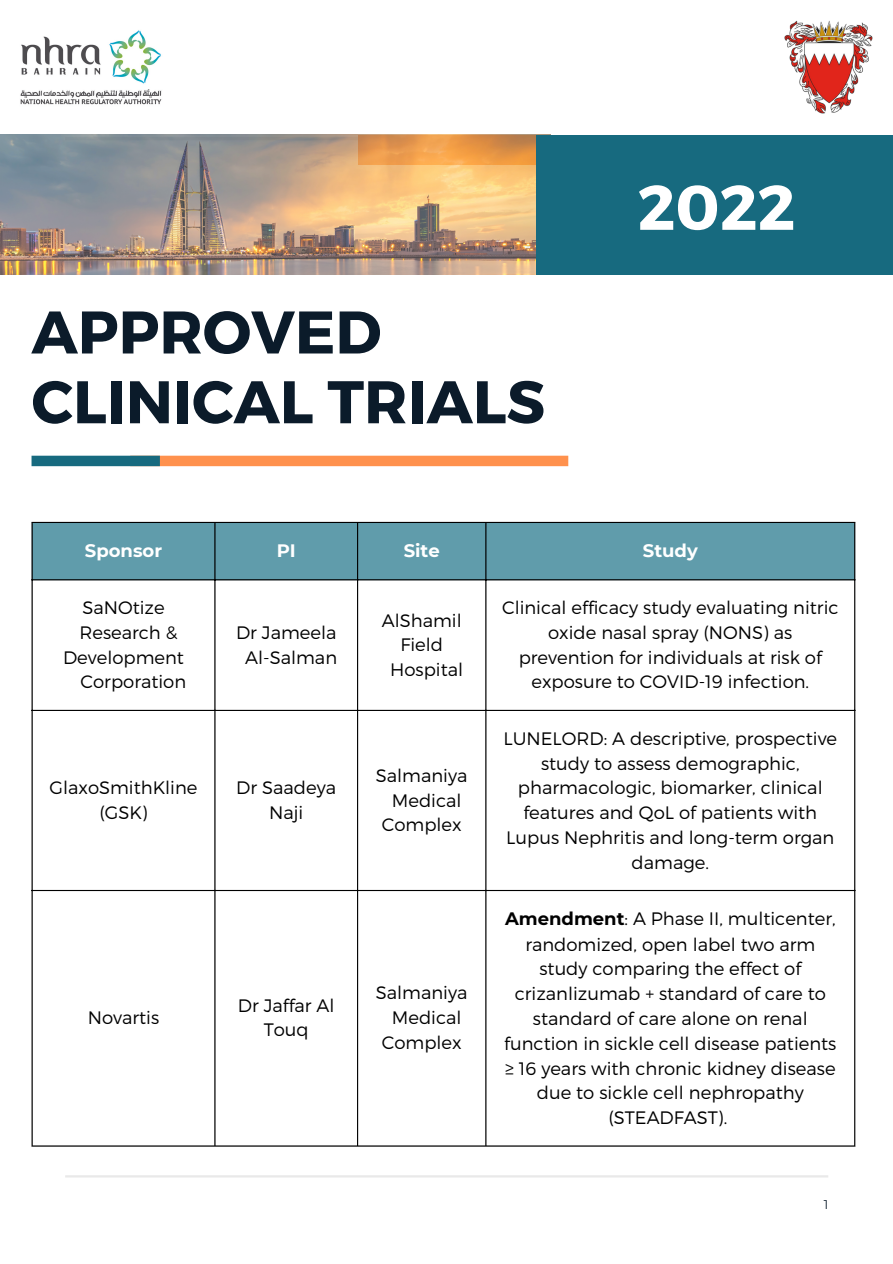
<style>
.page{position:relative;width:893px;height:1264px;background:#fff}
.page>*{position:absolute;margin:0;border:0;box-sizing:border-box;transform-origin:0 0}
.t1{font:700 63px "Montserrat";color:#fff}
.t2{font:700 60px/69.8px "Montserrat";color:#0b1b2a}
.t3{font:300 18px/24.8px "Montserrat";color:#000;text-align:center}
.t4{font:700 18px "Montserrat";color:#fff}
.t5{font:12.6px "Montserrat";color:#0b1b2a}
.s1{font-weight:700}
</style>
<div class="page">
<hr style="left:65px;top:1175px;width:763px;height:2px;background:#e9e9e9">
<div style="left:130px;top:455px;width:438px;height:11px;background:#ff914d"></div>
<div style="left:32px;top:455px;width:128px;height:11px;background:#176a7f"></div>
<img style="left:20px;top:30px;width:142px;height:75px">
<img style="left:784px;top:20px;width:89px;height:94px">
<div style="left:33px;top:523px;width:821px;height:56px;background:#609cab"></div>
<hr style="left:32px;top:523px;width:1px;height:622px;background:#000">
<hr style="left:214px;top:523px;width:1px;height:622px;background:#000">
<hr style="left:357px;top:523px;width:1px;height:622px;background:#000">
<hr style="left:485px;top:523px;width:1px;height:622px;background:#000">
<hr style="left:854px;top:523px;width:1px;height:622px;background:#000">
<hr style="left:32px;top:522px;width:823px;height:1px;background:#000">
<hr style="left:32px;top:579px;width:823px;height:1px;background:#000">
<hr style="left:32px;top:710px;width:823px;height:1px;background:#000">
<hr style="left:32px;top:890px;width:823px;height:1px;background:#000">
<hr style="left:32px;top:1145px;width:823px;height:1px;background:#000">
<img style="left:0;top:135px;width:536px;height:139px">
<div style="left:536px;top:135px;width:356px;height:139px;background:#176a7f"></div>
<p class="t2" style="left:32px;top:294px;width:515px">APPROVED<br>CLINICAL TRIALS</p>
<p class="t1" style="left:637px;top:166px;width:159px">2022</p>
<p class="t4" style="left:85px;top:539px;width:79px">Sponsor</p>
<p class="t4" style="left:277px;top:539px;width:21px">PI</p>
<h1 class="t4" style="left:403px;top:539px;width:38px">Site</h1>
<p class="t4" style="left:642px;top:539px;width:56px">Study</p>
<p class="t3" style="left:82px;top:594px;width:84px">SaNOtize</p>
<p class="t3" style="left:63px;top:619px;width:122px">Research &amp;<br>Development</p>
<p class="t3" style="left:81px;top:668px;width:107px">Corporation</p>
<p class="t3" style="left:236px;top:619px;width:102px">Dr Jameela</p>
<p class="t3" style="left:245px;top:644px;width:93px">Al-Salman</p>
<p class="t3" style="left:49px;top:774px;width:149px">GlaxoSmithKline (GSK)</p>
<p class="t3" style="left:236px;top:774px;width:101px">Dr Saadeya<br>Naji</p>
<p class="t3" style="left:88px;top:1004px;width:73px">Novartis</p>
<p class="t3" style="left:238px;top:991px;width:98px">Dr Jaffar Al<br>Touq</p>
<p class="t3" style="left:382px;top:607px;width:81px">AlShamil<br>Field</p>
<p class="t3" style="left:390px;top:656px;width:74px">Hospital</p>
<p class="t3" style="left:376px;top:762px;width:93px">Salmaniya</p>
<p class="t3" style="left:382px;top:787px;width:81px">Medical<br>Complex</p>
<p class="t3" style="left:376px;top:979px;width:93px">Salmaniya</p>
<p class="t3" style="left:382px;top:1004px;width:81px">Medical<br>Complex</p>
<p class="t3" style="left:502px;top:594px;width:338px">Clinical efficacy study evaluating nitric oxide nasal spray (NONS) as prevention for individuals at risk of exposure to COVID-19 infection.</p>
<p class="t3" style="left:503px;top:725px;width:335px">LUNELORD: A descriptive, prospective study to assess demographic, pharmacologic, biomarker, clinical features and QoL of patients with<br>Lupus Nephritis and long-term organ damage.</p>
<p class="t3" style="left:504px;top:905px;width:333px"><span class="s1">Amendment</span>: A Phase II, multicenter, randomized, open label two arm study comparing the effect of crizanlizumab + standard of care to standard of care alone on renal function in sickle cell disease patients ≥ 16 years with chronic kidney disease due to sickle cell nephropathy (STEADFAST).</p>
<p class="t5" style="left:823px;top:1197px;width:6px">1</p>
</div>
